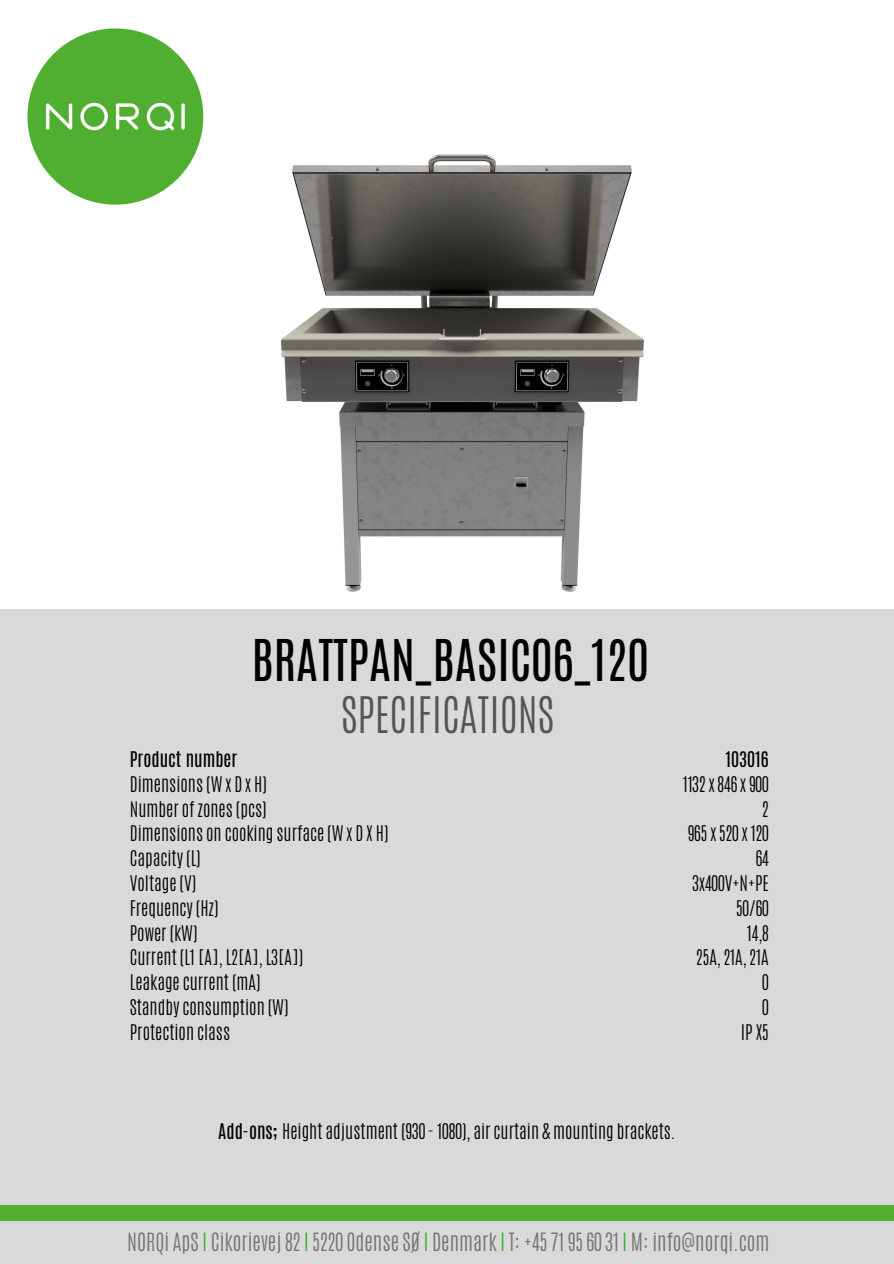
<style>
.page{position:relative;width:894px;height:1264px;background:#fff}
.page>*{position:absolute;margin:0;border:0;box-sizing:border-box;transform-origin:0 0}
.t1{font:48px "Antonio";color:#000}
.t2{font:300 42px "Antonio";color:#545454}
.t3{font:300 21px "Antonio";color:#737373}
.t4{font:300 18px "Antonio";color:#000}
.t5{font:18px "Antonio";color:#000}
.s1{font-weight:400}
.s2{color:#35b729}
</style>
<div class="page">
<img style="left:281px;top:154px;width:363px;height:438px">
<div style="left:0;top:609px;width:893px;height:654px;background:#d9d9d9"></div>
<div style="left:0;top:1204px;width:893px;height:16px;background:#50af31"></div>
<img style="left:27px;top:28px;width:177px;height:177px">
<p class="t1" style="left:251px;top:626px;width:398px">BRATTPAN_BASIC06_120</p>
<p class="t2" style="left:341px;top:685px;width:214px">SPECIFICATIONS</p>
<p class="t5" style="left:130px;top:746px;width:109px">Product number</p>
<p class="t4" style="left:130px;top:771px;width:138px">Dimensions (W x D x H)</p>
<p class="t4" style="left:130px;top:796px;width:138px">Number of zones (pcs)</p>
<p class="t4" style="left:130px;top:820px;width:260px">Dimensions on cooking surface (W x D X H)</p>
<p class="t4" style="left:130px;top:845px;width:72px">Capacity (L)</p>
<p class="t4" style="left:130px;top:870px;width:68px">Voltage (V)</p>
<p class="t4" style="left:130px;top:895px;width:90px">Frequency (Hz)</p>
<p class="t4" style="left:130px;top:920px;width:69px">Power (kW)</p>
<p class="t4" style="left:130px;top:944px;width:175px">Current (L1 [A], L2[A], L3[A])</p>
<p class="t4" style="left:130px;top:969px;width:132px">Leakage current (mA)</p>
<p class="t4" style="left:130px;top:994px;width:160px">Standby consumption (W)</p>
<p class="t4" style="left:130px;top:1019px;width:102px">Protection class</p>
<p class="t5" style="left:725px;top:746px;width:45px">103016</p>
<p class="t4" style="left:682px;top:771px;width:88px">1132 x 846 x 900</p>
<p class="t4" style="left:762px;top:796px;width:8px">2</p>
<p class="t4" style="left:687px;top:820px;width:83px">965 x 520 x 120</p>
<p class="t4" style="left:755px;top:845px;width:15px">64</p>
<p class="t4" style="left:692px;top:870px;width:78px">3x400V+N+PE</p>
<p class="t4" style="left:735px;top:895px;width:34px">50/60</p>
<p class="t4" style="left:746px;top:920px;width:23px">14,8</p>
<p class="t4" style="left:696px;top:944px;width:74px">25A, 21A, 21A</p>
<p class="t4" style="left:762px;top:969px;width:8px">0</p>
<p class="t4" style="left:762px;top:994px;width:8px">0</p>
<p class="t4" style="left:740px;top:1019px;width:29px">IP X5</p>
<p class="t4" style="left:218px;top:1118px;width:459px"><span class="s1">Add-ons;</span> Height adjustment (930 - 1080), air curtain &amp; mounting brackets.</p>
<p class="t3" style="left:127px;top:1226px;width:644px">NORQi ApS <span class="s2">I</span> Cikorievej 82 <span class="s2">I</span> 5220 Odense SØ <span class="s2">I</span> Denmark <span class="s2">I</span> T: +45 71 95 60 31 <span class="s2">I</span> M: info@norqi.com</p>
</div>
